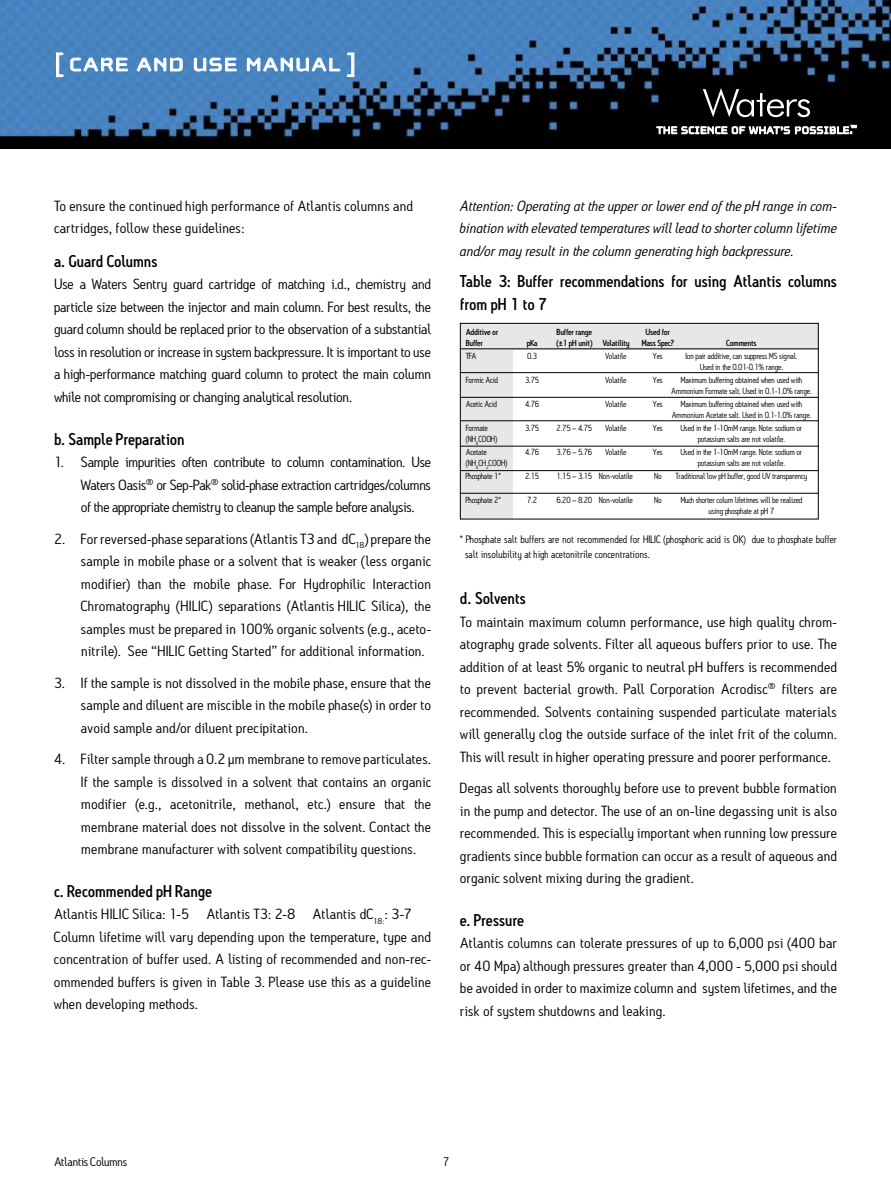
<style>
.page{position:relative;width:891px;height:1188px;background:#fff}
.page>*{position:absolute;margin:0;border:0;box-sizing:border-box;transform-origin:0 0}
.t1{font:27px "Cholla Unicase";letter-spacing:.04em;color:#fff;scale:1.1 1}
.t2{font:500 16.5px/22.5px "Antitled OT";color:#000}
.t3{font:14.25px/22.5px "Antitled OT";letter-spacing:.005em;color:#000;text-align:justify;scale:1.1 1}
.t4{font:italic 14.25px/22.5px "Antitled OT";color:#000;text-align:justify;scale:1.1 1}
.t5{font:12px "Antitled OT";letter-spacing:-.025em;color:#000;scale:1.1 1}
.t6{font:12px "Antitled OT";letter-spacing:-.025em;color:#000}
.t7{font:10.5px/15px "Antitled OT";color:#000}
.t8{font:8.55px/10.8px "Antitled OT";letter-spacing:-.025em;color:#000;text-align:center}
.t9{font:500 8.55px "Antitled OT";letter-spacing:-.025em;color:#000}
</style>
<div class="page">
<img style="left:0;top:0;width:891px;height:148px">
<svg style="left:56px;top:53px;width:7px;height:24px"></svg>
<svg style="left:70px;top:58px;width:58px;height:13px"></svg>
<svg style="left:137px;top:57px;width:46px;height:14px"></svg>
<svg style="left:194px;top:58px;width:43px;height:13px"></svg>
<svg style="left:247px;top:58px;width:93px;height:13px"></svg>
<svg style="left:347px;top:53px;width:7px;height:24px"></svg>
<svg style="left:703px;top:88px;width:107px;height:29px;background:#3a3a3a"></svg>
<svg style="left:657px;top:125px;width:199px;height:9px"></svg>
<div style="left:460px;top:323px;width:53px;height:196px;background:#e6e7e8"></div>
<div style="left:460px;top:323px;width:359px;height:26px;background:#e6e7e8"></div>
<div style="left:460px;top:323px;width:359px;height:196px;border:1px solid #000"></div>
<hr style="left:460px;top:349px;width:359px;height:1px;background:#000">
<hr style="left:460px;top:372px;width:359px;height:1px;background:#000">
<hr style="left:460px;top:397px;width:359px;height:1px;background:#000">
<hr style="left:460px;top:421px;width:359px;height:1px;background:#000">
<hr style="left:460px;top:446px;width:359px;height:1px;background:#000">
<hr style="left:460px;top:470px;width:359px;height:1px;background:#000">
<hr style="left:460px;top:493px;width:359px;height:1px;background:#000">
<h1 class="t1" style="left:54px;top:51px;width:276px">[ Care and Use Manual ]</h1>
<p class="t3" style="left:54px;top:194px;width:328px">To ensure the continued high performance of Atlantis columns and cartridges, follow these guidelines:</p>
<p class="t2" style="left:54px;top:250px;width:105px">a. Guard Columns</p>
<p class="t3" style="left:54px;top:273px;width:344px">Use a Waters Sentry guard cartridge of matching i.d., chemistry and particle size between the injector and main column. For best results, the guard column should be replaced prior to the observation of a substantial loss in resolution or increase in system backpressure. It is important to use a high-performance matching guard column to protect the main column while not compromising or changing analytical resolution.</p>
<p class="t2" style="left:54px;top:427px;width:132px">b. Sample Preparation</p>
<p class="t3" style="left:81px;top:451px;width:320px;text-indent:-27px">1. Sample impurities often contribute to column contamination. Use Waters Oasis<sup>®</sup> or Sep-Pak<sup>®</sup> solid-phase extraction cartridges/columns of the appropriate chemistry to cleanup the sample before analysis.</p>
<p class="t3" style="left:81px;top:527px;width:320px;text-indent:-27px">2. For reversed-phase separations (Atlantis T3 and dC<sub>18</sub>) prepare the sample in mobile phase or a solvent that is weaker (less organic modifier) than the mobile phase. For Hydrophilic Interaction Chromatography (HILIC) separations (Atlantis HILIC Silica), the samples must be prepared in 100% organic solvents (e.g., aceto&shy;nitrile). See “HILIC Getting Started” for additional information.</p>
<p class="t3" style="left:81px;top:671px;width:320px;text-indent:-27px">3. If the sample is not dissolved in the mobile phase, ensure that the sample and diluent are miscible in the mobile phase(s) in order to avoid sample and/or diluent precipitation.</p>
<p class="t3" style="left:81px;top:748px;width:320px;text-indent:-27px">4. Filter sample through a 0.2 µm membrane to remove particulates.<br>If the sample is dissolved in a solvent that contains an organic modifier (e.g., acetonitrile, methanol, etc.) ensure that the membrane material does not dissolve in the solvent. Contact the membrane manufacturer with solvent compatibility questions.</p>
<p class="t2" style="left:54px;top:880px;width:160px">c. Recommended pH Range</p>
<p class="t3" style="left:54px;top:903px;width:344px;text-align:left">Atlantis HILIC Silica: 1-5 Atlantis T3: 2-8 Atlantis dC<sub>18:</sub>: 3-7<br>Column lifetime will vary depending upon the temperature, type and concentration of buffer used. A listing of recommended and non-rec&shy;ommended buffers is given in Table 3. Please use this as a guideline when developing methods.</p>
<p class="t4" style="left:460px;top:194px;width:344px">Attention: Operating at the upper or lower end of the pH range in com&shy;bination with elevated temperatures will lead to shorter column lifetime and/or may result in the column generating high backpressure.</p>
<p class="t2" style="left:460px;top:270px;width:379px">Table 3: Buffer recommendations for using Atlantis columns from pH 1 to 7</p>
<p class="t9" style="left:466px;top:327px;width:34px">Additive or</p>
<p class="t9" style="left:557px;top:327px;width:37px">Buffer range</p>
<p class="t9" style="left:646px;top:327px;width:26px">Used for</p>
<p class="t9" style="left:466px;top:338px;width:19px">Buffer</p>
<p class="t9" style="left:527px;top:338px;width:12px">pKa</p>
<p class="t9" style="left:556px;top:338px;width:75px">(±1 pH unit) Volatility</p>
<p class="t9" style="left:642px;top:338px;width:34px">Mass Spec?</p>
<p class="t9" style="left:726px;top:338px;width:32px">Comments</p>
<p class="t8" style="left:466px;top:350px;width:12px">TFA</p>
<p class="t8" style="left:527px;top:350px;width:12px">0.3</p>
<p class="t8" style="left:605px;top:350px;width:23px">Volatile</p>
<p class="t8" style="left:653px;top:350px;width:12px">Yes</p>
<p class="t8" style="left:685px;top:350px;width:114px">Ion pair additive, can suppress MS signal.<br>Used in the 0.01-0.1% range.</p>
<p class="t8" style="left:466px;top:375px;width:34px">Formic Acid</p>
<p class="t8" style="left:525px;top:375px;width:16px">3.75</p>
<p class="t8" style="left:605px;top:375px;width:23px">Volatile</p>
<p class="t8" style="left:653px;top:375px;width:12px">Yes</p>
<p class="t8" style="left:671px;top:375px;width:142px">Maximum buffering obtained when used with<br>Ammonium Formate salt. Used in 0.1-1.0% range.</p>
<p class="t8" style="left:466px;top:399px;width:33px">Acetic Acid</p>
<p class="t8" style="left:525px;top:399px;width:16px">4.76</p>
<p class="t8" style="left:605px;top:399px;width:23px">Volatile</p>
<p class="t8" style="left:653px;top:399px;width:12px">Yes</p>
<p class="t8" style="left:672px;top:399px;width:141px">Maximum buffering obtained when used with<br>Ammonium Acetate salt. Used in 0.1-1.0% range.</p>
<p class="t8" style="left:466px;top:423px;width:24px">Formate</p>
<p class="t8" style="left:525px;top:423px;width:16px">3.75</p>
<p class="t8" style="left:557px;top:423px;width:37px">2.75 – 4.75</p>
<p class="t8" style="left:605px;top:423px;width:23px">Volatile</p>
<p class="t8" style="left:653px;top:423px;width:12px">Yes</p>
<p class="t8" style="left:681px;top:423px;width:123px">Used in the 1-10mM range. Note: sodium or</p>
<p class="t8" style="left:466px;top:433px;width:33px">(NH<sub>4</sub>COOH)</p>
<p class="t8" style="left:698px;top:433px;width:89px">potassium salts are not volatile.</p>
<p class="t8" style="left:466px;top:447px;width:23px">Acetate</p>
<p class="t8" style="left:525px;top:447px;width:16px">4.76</p>
<p class="t8" style="left:557px;top:447px;width:37px">3.76 – 5.76</p>
<p class="t8" style="left:605px;top:447px;width:23px">Volatile</p>
<p class="t8" style="left:653px;top:447px;width:12px">Yes</p>
<p class="t8" style="left:681px;top:447px;width:123px">Used in the 1-10mM range. Note: sodium or</p>
<p class="t8" style="left:466px;top:458px;width:43px">(NH<sub>4</sub>CH<sub>2</sub>COOH)</p>
<p class="t8" style="left:698px;top:458px;width:89px">potassium salts are not volatile.</p>
<p class="t8" style="left:466px;top:471px;width:37px">Phosphate 1*</p>
<p class="t8" style="left:525px;top:471px;width:16px">2.15</p>
<p class="t8" style="left:557px;top:471px;width:78px">1.15 – 3.15 Non-volatile</p>
<p class="t8" style="left:654px;top:471px;width:9px">No</p>
<p class="t8" style="left:676px;top:471px;width:133px">Traditional low pH buffer, good UV transparency</p>
<p class="t8" style="left:466px;top:495px;width:37px">Phosphate 2*</p>
<p class="t8" style="left:527px;top:495px;width:12px">7.2</p>
<p class="t8" style="left:557px;top:495px;width:78px">6.20 – 8.20 Non-volatile</p>
<p class="t8" style="left:654px;top:495px;width:9px">No</p>
<p class="t8" style="left:680px;top:495px;width:124px">Much shorter colum lifetimes will be realized using phosphate at pH 7</p>
<p class="t7" style="left:465px;top:532px;width:373px;text-indent:-5px">* Phosphate salt buffers are not recommended for HILIC (phosphoric acid is OK) due to phosphate buffer salt insolubility at high acetonitrile concentrations.</p>
<p class="t2" style="left:460px;top:587px;width:67px">d. Solvents</p>
<p class="t3" style="left:460px;top:610px;width:344px">To maintain maximum column performance, use high quality chrom&shy;atography grade solvents. Filter all aqueous buffers prior to use. The addition of at least 5% organic to neutral pH buffers is recommended to prevent bacterial growth. Pall Corporation Acrodisc<sup>®</sup> filters are recommended. Solvents containing suspended particulate materials will generally clog the outside surface of the inlet frit of the column.<br>This will result in higher operating pressure and poorer performance.</p>
<p class="t3" style="left:460px;top:777px;width:344px">Degas all solvents thoroughly before use to prevent bubble formation in the pump and detector. The use of an on-line degassing unit is also recommended. This is especially important when running low pressure gradients since bubble formation can occur as a result of aqueous and organic solvent mixing during the gradient.</p>
<p class="t2" style="left:460px;top:909px;width:66px">e. Pressure</p>
<p class="t3" style="left:460px;top:932px;width:344px">Atlantis columns can tolerate pressures of up to 6,000 psi (400 bar or 40 Mpa) although pressures greater than 4,000 - 5,000 psi should be avoided in order to maximize column and system lifetimes, and the risk of system shutdowns and leaking.</p>
<p class="t5" style="left:54px;top:1154px;width:68px">Atlantis Columns</p>
<p class="t6" style="left:443px;top:1154px;width:8px">7</p>
</div>
